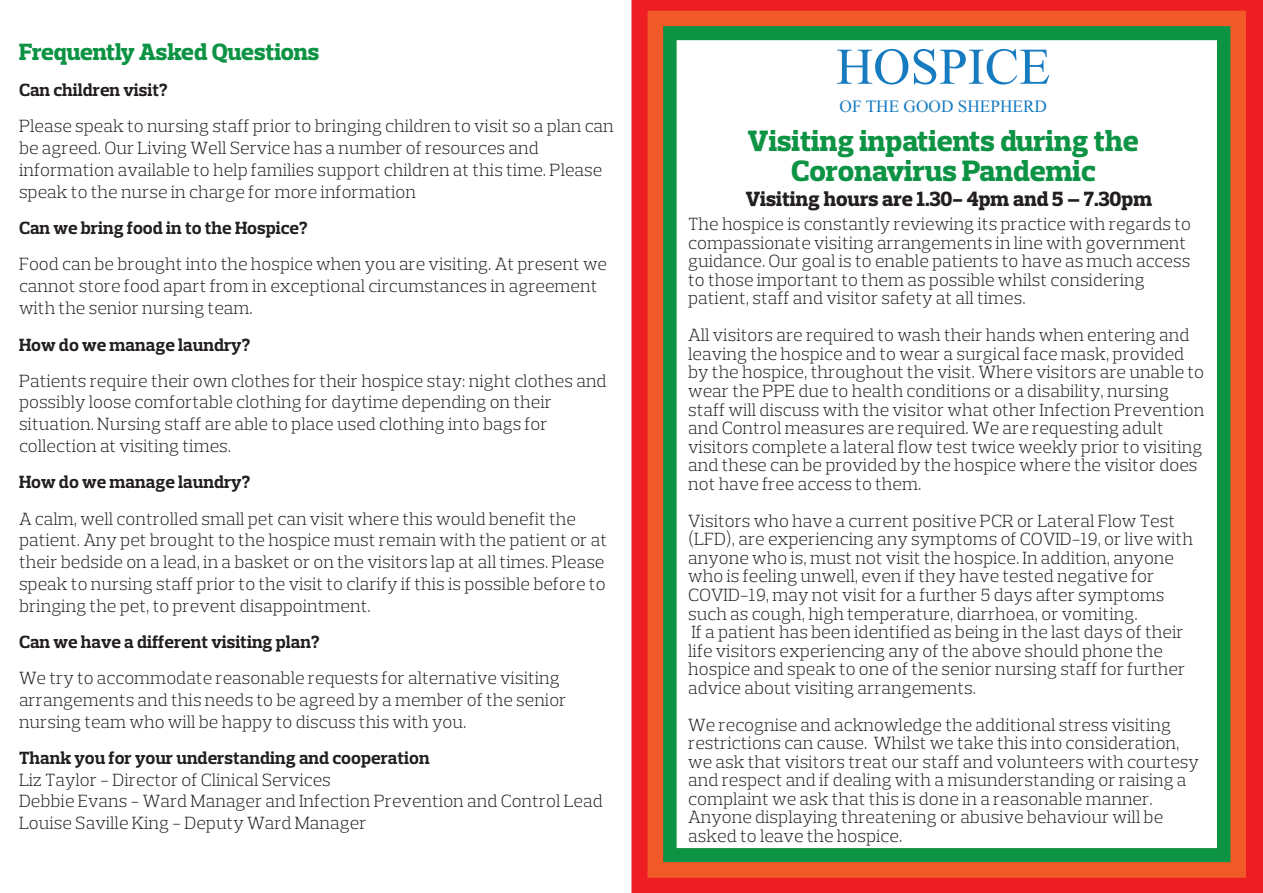
<style>
.page{position:relative;width:1263px;height:893px;background:#fff}
.page>*{position:absolute;margin:0;border:0;box-sizing:border-box;transform-origin:0 0}
.t1{font:51.45px "Times New Roman";color:#177bc0}
.t2{font:800 30px/30px "Prelo Slab";color:#0d9344;text-align:center}
.t3{font:800 24px "Prelo Slab";color:#0d9344}
.t4{font:800 21px "Prelo Slab";color:#231f20}
.t5{font:300 18px/18.6px "Prelo Slab";color:#231f20}
.t6{font:700 18px "Prelo Slab";color:#231f20}
.t7{font:17.25px "Times New Roman";color:#177bc0}
</style>
<div class="page">
<svg style="left:631px;top:0;width:632px;height:893px;background:#ef3439"></svg>
<div style="left:647px;top:11px;width:599px;height:867px;background:#f15929"></div>
<svg style="left:663px;top:26px;width:567px;height:836px"></svg>
<h3 class="t3" style="left:19px;top:37px;width:302px">Frequently Asked Questions</h3>
<p class="t6" style="left:19px;top:79px;width:150px">Can children visit?</p>
<p class="t5" style="left:19px;top:115px;width:596px;line-height:21.8px">Please speak to nursing staff prior to bringing children to visit so a plan can be agreed. Our Living Well Service has a number of resources and information available to help families support children at this time. Please speak to the nurse in charge for more information</p>
<p class="t6" style="left:19px;top:217px;width:290px">Can we bring food in to the Hospice?</p>
<p class="t5" style="left:19px;top:253px;width:590px;line-height:21.9px">Food can be brought into the hospice when you are visiting. At present we cannot store food apart from in exceptional circumstances in agreement with the senior nursing team.</p>
<p class="t6" style="left:19px;top:334px;width:233px">How do we manage laundry?</p>
<p class="t5" style="left:19px;top:370px;width:589px;line-height:21.6px">Patients require their own clothes for their hospice stay: night clothes and possibly loose comfortable clothing for daytime depending on their situation. Nursing staff are able to place used clothing into bags for collection at visiting times.</p>
<p class="t6" style="left:19px;top:471px;width:233px">How do we manage laundry?</p>
<p class="t5" style="left:19px;top:508px;width:590px;line-height:21.8px">A calm, well controlled small pet can visit where this would benefit the patient. Any pet brought to the hospice must remain with the patient or at their bedside on a lead, in a basket or on the visitors lap at all times. Please speak to nursing staff prior to the visit to clarify if this is possible before to bringing the pet, to prevent disappointment.</p>
<p class="t6" style="left:19px;top:631px;width:302px">Can we have a different visiting plan?</p>
<p class="t5" style="left:19px;top:667px;width:549px;line-height:21.9px">We try to accommodate reasonable requests for alternative visiting arrangements and this needs to be agreed by a member of the senior nursing team who will be happy to discuss this with you.</p>
<p class="t6" style="left:19px;top:747px;width:412px">Thank you for your understanding and cooperation</p>
<p class="t5" style="left:19px;top:769px;width:585px;line-height:21.6px">Liz Taylor - Director of Clinical Services<br>Debbie Evans - Ward Manager and Infection Prevention and Control Lead<br>Louise Saville King - Deputy Ward Manager</p>
<h1 class="t1" style="left:836px;top:36px;width:216px">HOSPICE</h1>
<p class="t7" style="left:840px;top:96px;width:209px">OF THE GOOD SHEPHERD</p>
<h2 class="t2" style="left:748px;top:126px;width:392px">Visiting inpatients during the<br>Coronavirus Pandemic</h2>
<p class="t4" style="left:746px;top:186px;width:408px">Visiting hours are 1.30- 4pm and 5 – 7.30pm</p>
<p class="t5" style="left:688px;top:215px;width:504px">The hospice is constantly reviewing its practice with regards to compassionate visiting arrangements in line with government guidance. Our goal is to enable patients to have as much access to those important to them as possible whilst considering patient, staff and visitor safety at all times.</p>
<p class="t5" style="left:688px;top:326px;width:518px">All visitors are required to wash their hands when entering and leaving the hospice and to wear a surgical face mask, provided by the hospice, throughout the visit. Where visitors are unable to wear the PPE due to health conditions or a disability, nursing staff will discuss with the visitor what other Infection Prevention and Control measures are required. We are requesting adult visitors complete a lateral flow test twice weekly prior to visiting and these can be provided by the hospice where the visitor does not have free access to them.</p>
<p class="t5" style="left:688px;top:511px;width:506px">Visitors who have a current positive PCR or Lateral Flow Test (LFD), are experiencing any symptoms of COVID-19, or live with anyone who is, must not visit the hospice. In addition, anyone who is feeling unwell, even if they have tested negative for COVID-19, may not visit for a further 5 days after symptoms such as cough, high temperature, diarrhoea, or vomiting.<br>If a patient has been identified as being in the last days of their life visitors experiencing any of the above should phone the hospice and speak to one of the senior nursing staff for further advice about visiting arrangements.</p>
<p class="t5" style="left:688px;top:715px;width:512px">We recognise and acknowledge the additional stress visiting restrictions can cause. Whilst we take this into consideration, we ask that visitors treat our staff and volunteers with courtesy and respect and if dealing with a misunderstanding or raising a complaint we ask that this is done in a reasonable manner.<br>Anyone displaying threatening or abusive behaviour will be asked to leave the hospice.</p>
</div>
